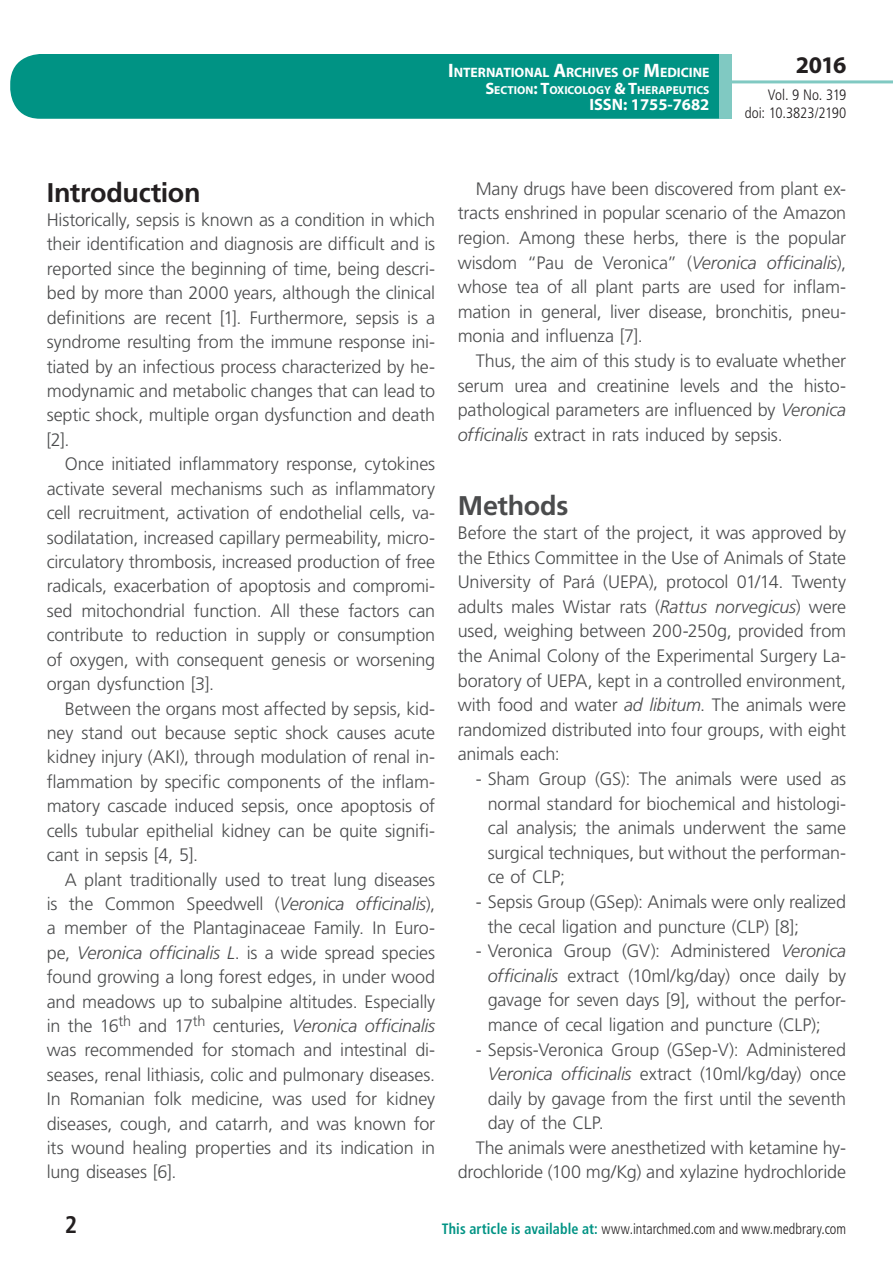
<style>
.page{position:relative;width:893px;height:1263px;background:#fff}
.page>*{position:absolute;margin:0;border:0;box-sizing:border-box;transform-origin:0 0}
.t1{font:700 27px "Frutiger LT Std";letter-spacing:-.015em;color:#231f20}
.t2{font:700 27px "Frutiger LT Std";letter-spacing:-.01em;color:#4b4c4d}
.t3{font:700 24px "Myriad Pro";color:#231f20}
.t4{font:700 condensed 24px "Frutiger LT Std";color:#231f20}
.t5{font:300 18px/24.5px "Frutiger LT Std";letter-spacing:-.01em;color:#4b4c4d;text-align:justify}
.t6{font:700 16.5px "Myriad Pro";color:#fff}
.t7{font:300 condensed 15px "Frutiger LT Std";letter-spacing:.005em;color:#231f20;scale:.94 1}
.t8{font:300 condensed 15px/18px "Frutiger LT Std";letter-spacing:.005em;color:#231f20;text-align:right}
.t9{font:700 13.65px "Myriad Pro";letter-spacing:-.005em;color:#fff}
.t10{font:700 11.55px "Myriad Pro";color:#fff}
.s1{font-size:19.5px}
.s2{font-size:16.5px}
.s3{font-style:italic}
.s4{font-weight:700;color:#009384}
</style>
<div class="page">
<div style="left:10px;top:54px;width:775px;height:65px;background:#009384;border-radius:30px"></div>
<div style="left:732px;top:0;width:161px;height:157px;background:#fff"></div>
<hr style="left:730px;top:80px;width:163px;height:3px;background:#80c9c2">
<div style="left:719px;top:54px;width:13px;height:65px;background:#80c9c2"></div>
<p class="t9" style="left:448px;top:64px;width:263px"><span class="s1">I</span>NTERNATIONAL <span class="s1">A</span>RCHIVES OF <span class="s1">M</span>EDICINE</p>
<p class="t10" style="left:485px;top:82px;width:226px"><span class="s2">S</span>ECTION<span class="s2">: T</span>OXICOLOGY <span class="s2">&amp; T</span>HERAPEUTICS</p>
<p class="t6" style="left:589px;top:94px;width:122px">ISSN: 1755-7682</p>
<h2 class="t3" style="left:796px;top:49px;width:52px">2016</h2>
<p class="t8" style="left:745px;top:86px;width:103px">Vol. 9 No. 319 doi: 10.3823/2190</p>
<h1 class="t1" style="left:47px;top:176px;width:155px">Introduction</h1>
<p class="t5" style="left:47px;top:208px;width:390px">Historically, sepsis is known as a condition in which their identification and diagnosis are difficult and is reported since the beginning of time, being descri&shy;bed by more than 2000 years, although the clinical definitions are recent [1]. Furthermore, sepsis is a syndrome resulting from the immune response ini&shy;tiated by an infectious process characterized by he&shy;modynamic and metabolic changes that can lead to septic shock, multiple organ dysfunction and death [2].</p>
<p class="t5" style="left:47px;top:452px;width:390px;text-indent:18px">Once initiated inflammatory response, cytokines activate several mechanisms such as inflammatory cell recruitment, activation of endothelial cells, va&shy;sodilatation, increased capillary permeability, micro&shy;circulatory thrombosis, increased production of free radicals, exacerbation of apoptosis and compromi&shy;sed mitochondrial function. All these factors can contribute to reduction in supply or consumption of oxygen, with consequent genesis or worsening organ dysfunction [3].</p>
<p class="t5" style="left:47px;top:696px;width:390px;text-indent:18px">Between the organs most affected by sepsis, kid&shy;ney stand out because septic shock causes acute kidney injury (AKI), through modulation of renal in&shy;flammation by specific components of the inflam&shy;matory cascade induced sepsis, once apoptosis of cells tubular epithelial kidney can be quite signifi&shy;cant in sepsis [4, 5].</p>
<p class="t5" style="left:47px;top:867px;width:390px;text-indent:18px">A plant traditionally used to treat lung diseases is the Common Speedwell (<span class="s3">Veronica officinalis</span>), a member of the Plantaginaceae Family. In Euro&shy;pe, <span class="s3">Veronica officinalis L</span>. is a wide spread species found growing a long forest edges, in under wood and meadows up to subalpine altitudes. Especially in the 16<sup>th</sup> and 17<sup>th</sup> centuries, <span class="s3">Veronica officinalis </span>was recommended for stomach and intestinal di&shy;seases, renal lithiasis, colic and pulmonary diseases.<br>In Romanian folk medicine, was used for kidney diseases, cough, and catarrh, and was known for its wound healing properties and its indication in lung diseases [6].</p>
<p class="t5" style="left:458px;top:177px;width:390px;text-indent:18px">Many drugs have been discovered from plant ex&shy;tracts enshrined in popular scenario of the Amazon region. Among these herbs, there is the popular wisdom “Pau de Veronica” (<span class="s3">Veronica officinalis</span>), whose tea of all plant parts are used for inflam&shy;mation in general, liver disease, bronchitis, pneu&shy;monia and influenza [7].</p>
<p class="t5" style="left:458px;top:349px;width:390px;text-indent:18px">Thus, the aim of this study is to evaluate whether serum urea and creatinine levels and the histo&shy;pathological parameters are influenced by <span class="s3">Veronica officinalis</span> extract in rats induced by sepsis.</p>
<h1 class="t2" style="left:458px;top:489px;width:112px">Methods</h1>
<p class="t5" style="left:458px;top:521px;width:390px">Before the start of the project, it was approved by the Ethics Committee in the Use of Animals of State University of Pará (UEPA), protocol 01/14. Twenty adults males Wistar rats (<span class="s3">Rattus norvegicus</span>) were used, weighing between 200-250g, provided from the Animal Colony of the Experimental Surgery La&shy;boratory of UEPA, kept in a controlled environment, with food and water <span class="s3">ad libitum</span>. The animals were randomized distributed into four groups, with eight animals each:</p>
<p class="t5" style="left:488px;top:767px;width:360px;text-indent:-12px">- Sham Group (GS): The animals were used as normal standard for biochemical and histologi&shy;cal analysis; the animals underwent the same surgical techniques, but without the performan&shy;ce of CLP;</p>
<p class="t5" style="left:488px;top:890px;width:360px;text-indent:-12px">- Sepsis Group (GSep): Animals were only realized the cecal ligation and puncture (CLP) [8];</p>
<p class="t5" style="left:488px;top:939px;width:360px;text-indent:-12px">- Veronica Group (GV): Administered <span class="s3">Veronica officinalis</span> extract (10ml/kg/day) once daily by gavage for seven days [9], without the perfor&shy;mance of cecal ligation and puncture (CLP);</p>
<p class="t5" style="left:476px;top:1037px;width:372px">- Sepsis-Veronica Group (GSep-V): Administered</p>
<p class="t5" style="left:488px;top:1062px;width:360px"><span class="s3">Veronica officinalis</span> extract (10ml/kg/day) once</p>
<p class="t5" style="left:488px;top:1086px;width:360px">daily by gavage from the first until the seventh</p>
<p class="t5" style="left:488px;top:1111px;width:118px">day of the CLP.</p>
<p class="t5" style="left:476px;top:1136px;width:372px">The animals were anesthetized with ketamine hy-</p>
<p class="t5" style="left:458px;top:1160px;width:390px">drochloride (100 mg/Kg) and xylazine hydrochloride</p>
<h2 class="t4" style="left:65px;top:1210px;width:14px">2</h2>
<p class="t7" style="left:442px;top:1220px;width:432px"><span class="s4">This article is available at:</span> www.intarchmed.com and www.medbrary.com</p>
</div>
